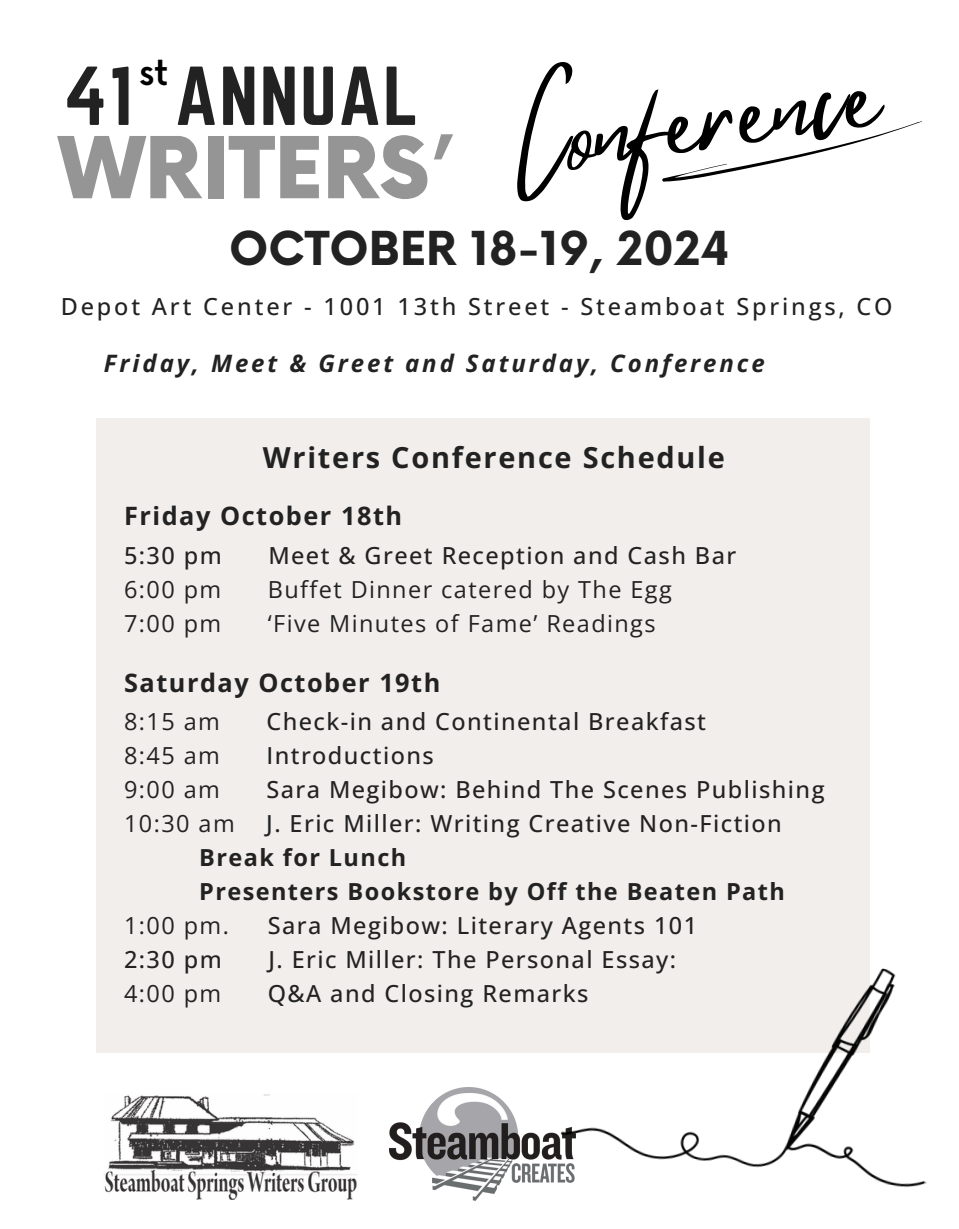
<style>
.page{position:relative;width:959px;height:1229px;background:#fff}
.page>*{position:absolute;margin:0;border:0;box-sizing:border-box;transform-origin:0 0}
.t1{font:110.85px "Mistrully";color:#000}
.t2{font:900 83.1px "Now";color:#969595}
.t3{font:72.9px "Norwester";letter-spacing:.025em;color:#222}
.t4{font:700 45.6px "Now";color:#222}
.t5{font:500 35.85px "Now";color:#000}
.t6{font:700 28.95px "Open Sans";letter-spacing:.06em;color:#222}
.t7{font:700 25.35px "Open Sans";letter-spacing:.06em;color:#222}
.t8{font:italic 700 24px "Open Sans";letter-spacing:.12em;color:#222}
.t9{font:500 23.55px "Open Sans";letter-spacing:.06em;color:#222}
.t10{font:23.55px "Open Sans";letter-spacing:.06em;color:#222}
.t11{font:700 23.55px "Open Sans";letter-spacing:.06em;color:#222}
.t12{font:500 23.55px "Open Sans";letter-spacing:.12em;color:#222}
</style>
<div class="page">
<div style="left:96px;top:418px;width:773px;height:634px;background:#f2eeeb"></div>
<img style="left:389px;top:1087px;width:153px;height:113px">
<svg style="left:662px;top:121px;width:260px;height:61px"></svg>
<img style="left:104px;top:1094px;width:253px;height:105px">
<img style="left:542px;top:936px;width:385px;height:252px">
<h2 class="t3" style="left:64px;top:52px;width:356px">41 ANNUAL</h2>
<h5 class="t1" style="left:494px;top:55px;width:375px;rotate:-8deg">Conference</h5>
<h4 class="t5" style="left:139px;top:52px;width:30px">st</h4>
<h1 class="t2" style="left:59px;top:123px;width:394px">WRITERS’</h1>
<p class="t4" style="left:229px;top:223px;width:502px">OCTOBER 18-19, 2024</p>
<p class="t12" style="left:61px;top:290px;width:833px">Depot Art Center - 1001 13th Street - Steamboat Springs, CO</p>
<p class="t8" style="left:104px;top:347px;width:662px">Friday, Meet &amp; Greet and Saturday, Conference</p>
<h6 class="t6" style="left:263px;top:437px;width:463px">Writers Conference Schedule</h6>
<p class="t7" style="left:124px;top:498px;width:279px">Friday October 18th</p>
<p class="t9" style="left:124px;top:539px;width:99px">5:30 pm</p>
<p class="t9" style="left:268px;top:539px;width:469px">Meet &amp; Greet Reception and Cash Bar</p>
<p class="t10" style="left:124px;top:573px;width:99px">6:00 pm</p>
<p class="t10" style="left:268px;top:573px;width:405px">Buffet Dinner catered by The Egg</p>
<p class="t10" style="left:124px;top:607px;width:99px">7:00 pm</p>
<p class="t10" style="left:268px;top:607px;width:389px">‘Five Minutes of Fame’ Readings</p>
<p class="t7" style="left:124px;top:664px;width:318px">Saturday October 19th</p>
<p class="t10" style="left:124px;top:705px;width:97px">8:15 am</p>
<p class="t9" style="left:266px;top:705px;width:441px">Check-in and Continental Breakfast</p>
<p class="t10" style="left:124px;top:739px;width:97px">8:45 am</p>
<p class="t9" style="left:266px;top:739px;width:169px">Introductions</p>
<p class="t10" style="left:124px;top:773px;width:97px">9:00 am</p>
<p class="t9" style="left:266px;top:773px;width:559px">Sara Megibow: Behind The Scenes Publishing</p>
<p class="t10" style="left:124px;top:807px;width:112px">10:30 am</p>
<p class="t9" style="left:266px;top:807px;width:517px">J. Eric Miller: Writing Creative Non-Fiction</p>
<p class="t11" style="left:199px;top:841px;width:208px">Break for Lunch</p>
<p class="t11" style="left:199px;top:875px;width:587px">Presenters Bookstore by Off the Beaten Path</p>
<p class="t10" style="left:124px;top:909px;width:106px">1:00 pm.</p>
<p class="t9" style="left:268px;top:909px;width:431px">Sara Megibow: Literary Agents 101</p>
<p class="t9" style="left:124px;top:943px;width:99px">2:30 pm</p>
<p class="t9" style="left:268px;top:943px;width:409px">J. Eric Miller: The Personal Essay:</p>
<p class="t10" style="left:124px;top:977px;width:99px">4:00 pm</p>
<p class="t9" style="left:268px;top:977px;width:322px">Q&amp;A and Closing Remarks</p>
</div>
